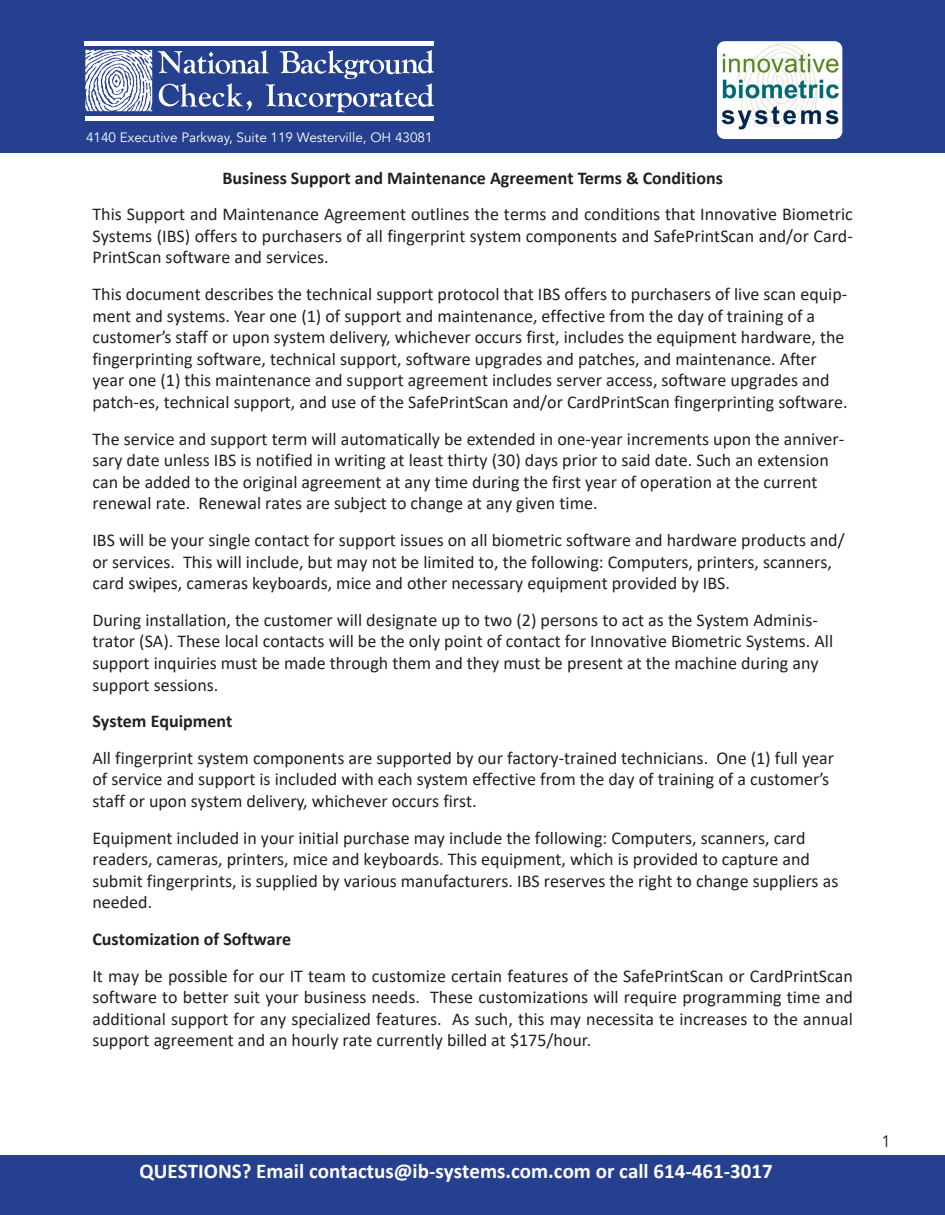
<style>
.page{position:relative;width:945px;height:1215px;background:#fff}
.page>*{position:absolute;margin:0;border:0;box-sizing:border-box;transform-origin:0 0}
.t1{font:700 21px "Calibri";color:#fff}
.t2{font:18px/21.6px "Calibri";color:#231f20}
.t3{font:16.5px "Avenir";color:#231f20}
.t4{font:13.5px "Avenir";color:#fff}
.s1{font-weight:700}
</style>
<div class="page">
<div style="left:0;top:0;width:945px;height:152px;background:#25408f"></div>
<div style="left:85px;top:41px;width:349px;height:5px;background:#fff"></div>
<hr style="left:85px;top:116px;width:349px;height:4px;background:#fff">
<svg style="left:158px;top:50px;width:276px;height:63px"></svg>
<svg style="left:85px;top:50px;width:67px;height:62px"></svg>
<div style="left:0;top:1155px;width:945px;height:60px;background:#25408f"></div>
<div style="left:717px;top:41px;width:125px;height:98px;background:#fff;border-radius:8px"></div>
<img style="left:721px;top:44px;width:118px;height:86px">
<p class="t4" style="left:86px;top:130px;width:348px">4140 Executive Parkway, Suite 119 Westerville, OH 43081</p>
<p class="t2" style="left:92px;top:159px;width:762px;line-height:36.6px;text-align:center"><span class="s1">Business Support and Maintenance Agreement Terms &amp; Conditions<br></span>This Support and Maintenance Agreement outlines the terms and conditions that Innovative Biometric</p>
<p class="t2" style="left:92px;top:225px;width:762px">Systems (IBS) offers to purchasers of all fingerprint system components and SafePrintScan and/or Card-<br>PrintScan software and services.</p>
<p class="t2" style="left:92px;top:283px;width:757px">This document describes the technical support protocol that IBS offers to purchasers of live scan equip&shy;ment and systems. Year one (1) of support and maintenance, effective from the day of training of a customer’s staff or upon system delivery, whichever occurs first, includes the equipment hardware, the fingerprinting software, technical support, software upgrades and patches, and maintenance. After year one (1) this maintenance and support agreement includes server access, software upgrades and patch-es, technical support, and use of the SafePrintScan and/or CardPrintScan fingerprinting software.</p>
<p class="t2" style="left:92px;top:427px;width:753px">The service and support term will automatically be extended in one-year increments upon the anniver&shy;sary date unless IBS is notified in writing at least thirty (30) days prior to said date. Such an extension can be added to the original agreement at any time during the first year of operation at the current renewal rate. Renewal rates are subject to change at any given time.</p>
<p class="t2" style="left:92px;top:529px;width:754px">IBS will be your single contact for support issues on all biometric software and hardware products and/ or services. This will include, but may not be limited to, the following: Computers, printers, scanners, card swipes, cameras keyboards, mice and other necessary equipment provided by IBS.</p>
<p class="t2" style="left:92px;top:609px;width:742px">During installation, the customer will designate up to two (2) persons to act as the System Adminis&shy;trator (SA). These local contacts will be the only point of contact for Innovative Biometric Systems. All support inquiries must be made through them and they must be present at the machine during any support sessions.</p>
<p class="t2" style="left:92px;top:702px;width:743px;line-height:36.6px"><span class="s1">System Equipment<br></span>All fingerprint system components are supported by our factory-trained technicians. One (1) full year</p>
<p class="t2" style="left:92px;top:768px;width:738px">of service and support is included with each system effective from the day of training of a customer’s staff or upon system delivery, whichever occurs first.</p>
<p class="t2" style="left:92px;top:826px;width:747px">Equipment included in your initial purchase may include the following: Computers, scanners, card readers, cameras, printers, mice and keyboards. This equipment, which is provided to capture and submit fingerprints, is supplied by various manufacturers. IBS reserves the right to change suppliers as needed.</p>
<p class="t2" style="left:92px;top:920px;width:762px;line-height:36.6px"><span class="s1">Customization of Software<br></span>It may be possible for our IT team to customize certain features of the SafePrintScan or CardPrintScan</p>
<p class="t2" style="left:92px;top:986px;width:762px;text-align:justify">software to better suit your business needs. These customizations will require programming time and additional support for any specialized features. As such, this may necessita te increases to the annual support agreement and an hourly rate currently billed at $175/hour.</p>
<p class="t1" style="left:140px;top:1156px;width:635px">QUESTIONS? Email contactus@ib-systems.com.com or call 614-461-3017</p>
<p class="t3" style="left:881px;top:1132px;width:11px">1</p>
</div>
